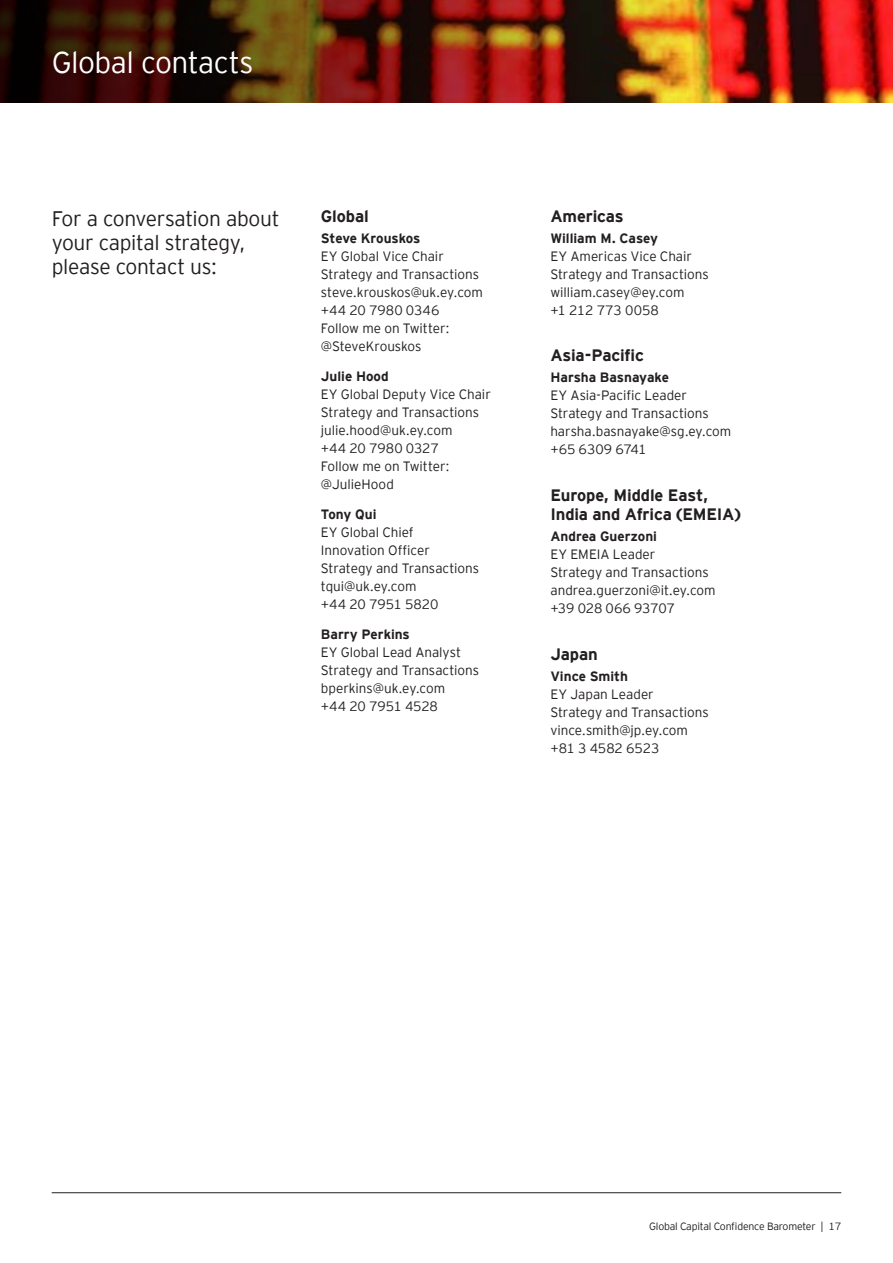
<style>
.page{position:relative;width:893px;height:1263px;background:#fff}
.page>*{position:absolute;margin:0;border:0;box-sizing:border-box;transform-origin:0 0}
.t1{font:300 30px "EY Interstate";letter-spacing:-.015em;color:#fff}
.t2{font:300 21px/24px "EY Interstate";letter-spacing:-.015em;color:#231f20}
.t3{font:700 16.5px/19.5px "EY Interstate";letter-spacing:-.01em;color:#231f20}
.t4{font:300 13.5px/18px "EY Interstate";letter-spacing:-.005em;color:#231f20}
.t5{font:700 13.5px "EY Interstate";color:#231f20}
.t6{font:300 10.5px "EY Interstate";letter-spacing:-.02em;color:#231f20}
</style>
<div class="page">
<img style="left:707px;top:0;width:186px;height:103px">
<img style="left:0;top:0;width:707px;height:103px">
<hr style="left:52px;top:1192px;width:789px;height:1px;background:#231f20">
<h1 class="t1" style="left:52px;top:41px;width:203px">Global contacts</h1>
<h2 class="t2" style="left:52px;top:205px;width:229px">For a conversation about your capital strategy, please contact us:</h2>
<p class="t3" style="left:321px;top:205px;width:49px">Global</p>
<p class="t5" style="left:321px;top:228px;width:101px">Steve Krouskos</p>
<p class="t4" style="left:321px;top:246px;width:164px">EY Global Vice Chair<br>Strategy and Transactions steve.krouskos@uk.ey.com +44 20 7980 0346<br>Follow me on Twitter: @SteveKrouskos</p>
<p class="t5" style="left:321px;top:366px;width:69px">Julie Hood</p>
<p class="t4" style="left:321px;top:384px;width:171px">EY Global Deputy Vice Chair<br>Strategy and Transactions julie.hood@uk.ey.com<br>+44 20 7980 0327<br>Follow me on Twitter: @JulieHood</p>
<p class="t5" style="left:321px;top:504px;width:57px">Tony Qui</p>
<p class="t4" style="left:321px;top:522px;width:160px">EY Global Chief<br>Innovation Officer<br>Strategy and Transactions tqui@uk.ey.com<br>+44 20 7951 5820</p>
<p class="t5" style="left:321px;top:624px;width:91px">Barry Perkins</p>
<p class="t4" style="left:321px;top:642px;width:160px">EY Global Lead Analyst<br>Strategy and Transactions bperkins@uk.ey.com<br>+44 20 7951 4528</p>
<p class="t3" style="left:550px;top:205px;width:75px">Americas</p>
<p class="t5" style="left:550px;top:228px;width:109px">William M. Casey</p>
<p class="t4" style="left:550px;top:246px;width:160px">EY Americas Vice Chair<br>Strategy and Transactions william.casey@ey.com<br>+1 212 773 0058</p>
<p class="t3" style="left:550px;top:344px;width:95px">Asia-Pacific</p>
<p class="t5" style="left:550px;top:368px;width:120px">Harsha Basnayake</p>
<p class="t4" style="left:550px;top:385px;width:182px">EY Asia-Pacific Leader<br>Strategy and Transactions harsha.basnayake@sg.ey.com +65 6309 6741</p>
<p class="t3" style="left:550px;top:484px;width:192px">Europe, Middle East,<br>India and Africa (EMEIA)</p>
<p class="t5" style="left:550px;top:527px;width:108px">Andrea Guerzoni</p>
<p class="t4" style="left:550px;top:544px;width:167px">EY EMEIA Leader<br>Strategy and Transactions andrea.guerzoni@it.ey.com +39 028 066 93707</p>
<p class="t3" style="left:550px;top:643px;width:49px">Japan</p>
<p class="t5" style="left:550px;top:666px;width:79px">Vince Smith</p>
<p class="t4" style="left:550px;top:684px;width:160px">EY Japan Leader<br>Strategy and Transactions vince.smith@jp.ey.com +81 3 4582 6523</p>
<p class="t6" style="left:649px;top:1219px;width:194px">Global Capital Confidence Barometer | 17</p>
</div>
